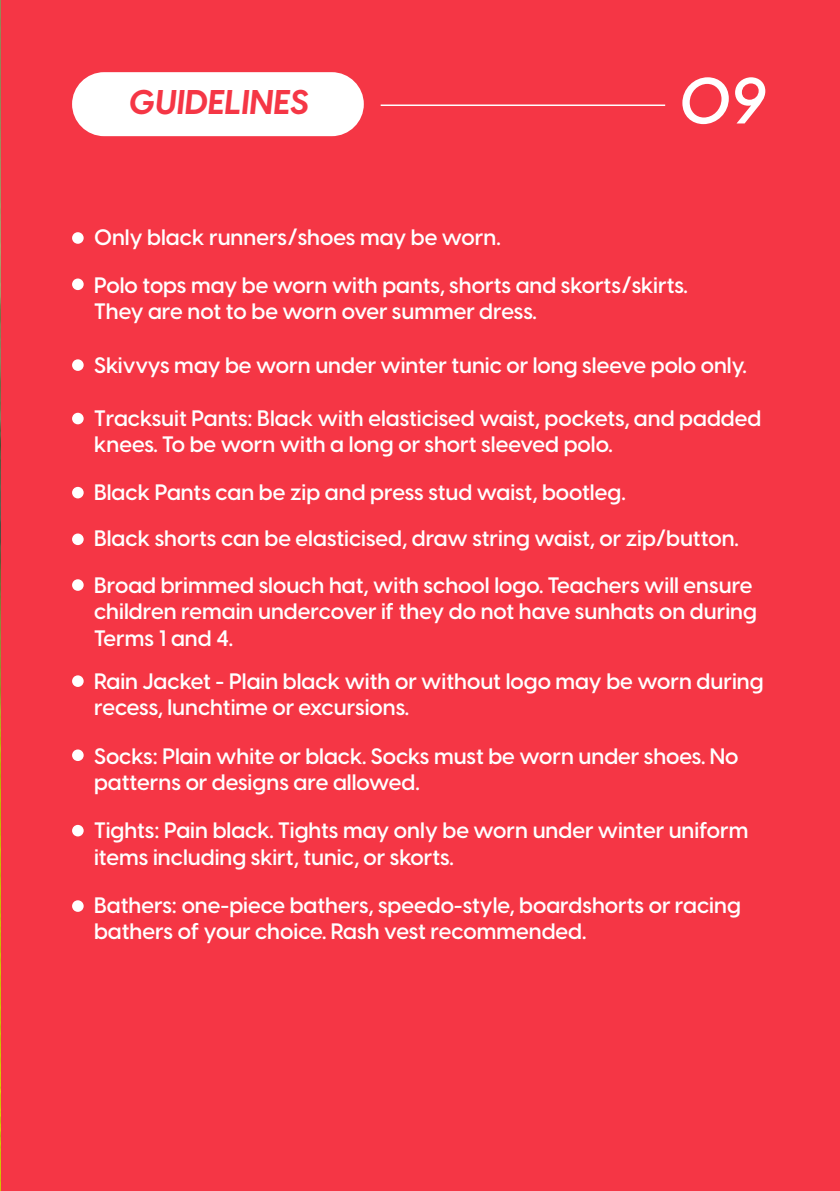
<style>
.page{position:relative;width:840px;height:1191px;background:#fff}
.page>*{position:absolute;margin:0;border:0;box-sizing:border-box;transform-origin:0 0}
.t1{font:italic 600 64.2px "Visby CF";color:#fff}
.t2{font:italic 700 33.8px "Visby CF";color:#f53645}
.t3{font:600 22px/26.4px "Visby CF";color:#fff}
</style>
<div class="page">
<div style="left:0;top:0;width:839px;height:1191px;background:#f53645"></div>
<div style="left:72px;top:72px;width:291px;height:64px;background:#fff;border-radius:32px"></div>
<hr style="left:380px;top:104px;width:284px;height:2px;background:#fff">
<div style="left:72px;top:232px;width:12px;height:12px;background:#fff;border-radius:50%"></div>
<div style="left:72px;top:278px;width:12px;height:12px;background:#fff;border-radius:50%"></div>
<div style="left:72px;top:359px;width:12px;height:12px;background:#fff;border-radius:50%"></div>
<div style="left:72px;top:413px;width:12px;height:11px;background:#fff;border-radius:50%"></div>
<div style="left:72px;top:487px;width:12px;height:11px;background:#fff;border-radius:50%"></div>
<div style="left:72px;top:533px;width:12px;height:12px;background:#fff;border-radius:50%"></div>
<div style="left:72px;top:579px;width:12px;height:12px;background:#fff;border-radius:50%"></div>
<div style="left:72px;top:675px;width:12px;height:12px;background:#fff;border-radius:50%"></div>
<div style="left:72px;top:749px;width:12px;height:12px;background:#fff;border-radius:50%"></div>
<div style="left:72px;top:825px;width:12px;height:11px;background:#fff;border-radius:50%"></div>
<div style="left:72px;top:900px;width:12px;height:12px;background:#fff;border-radius:50%"></div>
<img style="left:0;top:0;width:1px;height:1190px">
<h2 class="t2" style="left:129px;top:76px;width:181px">GUIDELINES</h2>
<p class="t1" style="left:678px;top:52px;width:89px">09</p>
<p class="t3" style="left:94px;top:224px;width:408px">Only black runners/shoes may be worn.</p>
<p class="t3" style="left:94px;top:272px;width:595px">Polo tops may be worn with pants, shorts and skorts/skirts.</p>
<p class="t3" style="left:94px;top:298px;width:444px">They are not to be worn over summer dress.</p>
<p class="t3" style="left:94px;top:352px;width:653px">Skivvys may be worn under winter tunic or long sleeve polo only.</p>
<p class="t3" style="left:94px;top:405px;width:668px">Tracksuit Pants: Black with elasticised waist, pockets, and padded knees. To be worn with a long or short sleeved polo.</p>
<p class="t3" style="left:94px;top:479px;width:533px">Black Pants can be zip and press stud waist, bootleg.</p>
<p class="t3" style="left:94px;top:525px;width:646px">Black shorts can be elasticised, draw string waist, or zip/button.</p>
<p class="t3" style="left:94px;top:572px;width:664px">Broad brimmed slouch hat, with school logo. Teachers will ensure children remain undercover if they do not have sunhats on during<br>Terms 1 and 4.</p>
<p class="t3" style="left:94px;top:668px;width:670px">Rain Jacket - Plain black with or without logo may be worn during recess, lunchtime or excursions.</p>
<p class="t3" style="left:94px;top:742px;width:645px">Socks: Plain white or black. Socks must be worn under shoes. No patterns or designs are allowed.</p>
<p class="t3" style="left:94px;top:817px;width:655px">Tights: Pain black. Tights may only be worn under winter uniform items including skirt, tunic, or skorts.</p>
<p class="t3" style="left:94px;top:892px;width:648px">Bathers: one-piece bathers, speedo-style, boardshorts or racing bathers of your choice. Rash vest recommended.</p>
</div>
